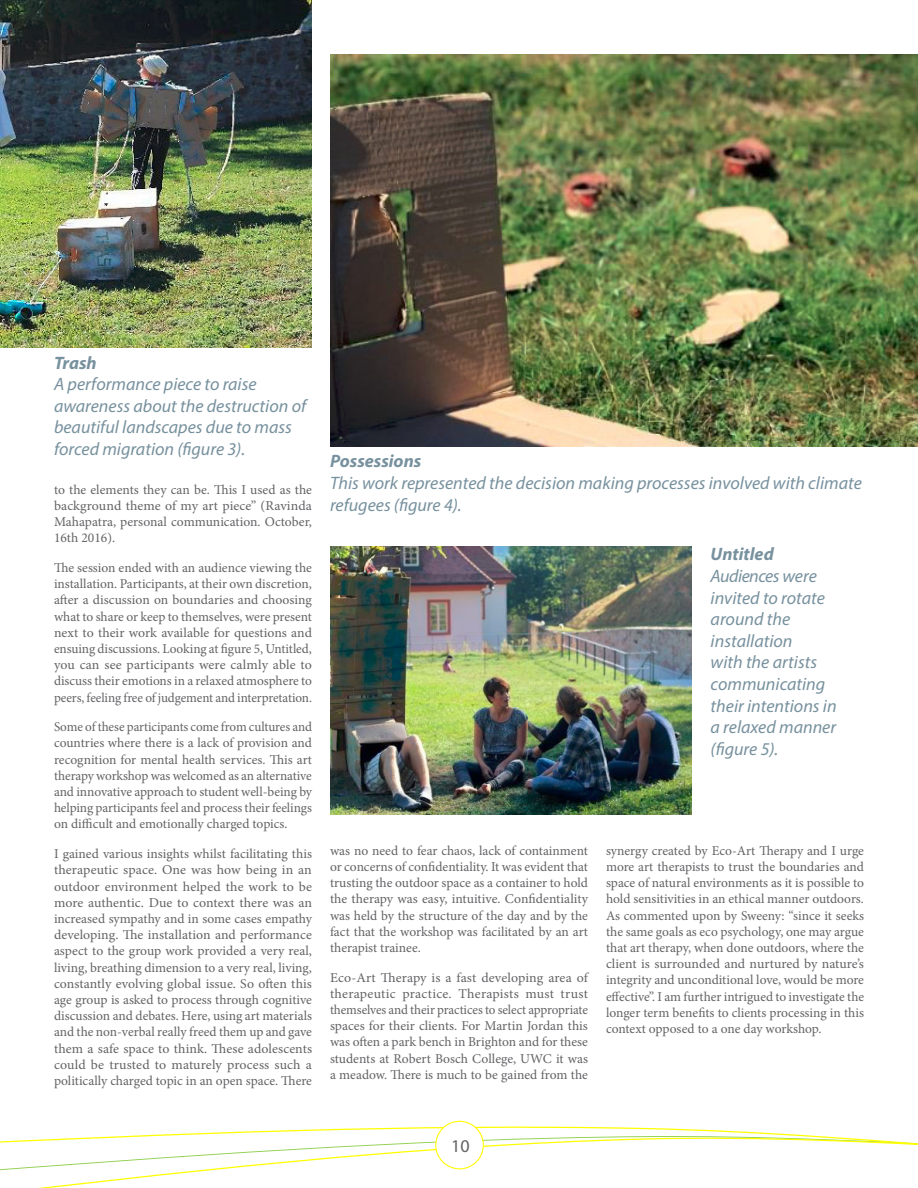
<style>
.page{position:relative;width:918px;height:1188px;background:#fff}
.page>*{position:absolute;margin:0;border:0;box-sizing:border-box;transform-origin:0 0}
.t1{font:italic 18px/21.6px "Myriad Pro";color:#77919e}
.t2{font:italic 700 18px "Myriad Pro";color:#77919e}
.t3{font:18px "Myriad Pro";color:#636366}
.body_text{font:13.5px/16.2px "Minion Pro";letter-spacing:-.005em;color:#636366;text-align:justify}
</style>
<div class="page">
<svg style="left:0;top:1120px;width:918px;height:68px"></svg>
<div style="left:436px;top:1121px;width:47px;height:48px;background:#fff;border-radius:50%"></div>
<div style="left:435px;top:1121px;width:49px;height:48px;border:1px solid #ff0;border-radius:50%"></div>
<img style="left:330px;top:54px;width:588px;height:392px">
<img style="left:0;top:0;width:312px;height:348px">
<img style="left:330px;top:547px;width:362px;height:267px">
<p class="t2" style="left:54px;top:351px;width:44px">Trash</p>
<p class="t1" style="left:54px;top:373px;width:254px">A performance piece to raise awareness about the destruction of beautiful landscapes due to mass forced migration (figure 3).</p>
<p class="t2" style="left:330px;top:450px;width:93px">Possessions</p>
<p class="t1" style="left:330px;top:472px;width:533px">This work represented the decision making processes involved with climate refugees (figure 4).</p>
<p class="t2" style="left:711px;top:543px;width:65px">Untitled</p>
<p class="t1" style="left:711px;top:565px;width:128px">Audiences were invited to rotate around the installation<br>with the artists communicating their intentions in a relaxed manner (figure 5).</p>
<p class="body_text" style="left:54px;top:481px;width:260px">to the elements they can be. This I used as the background theme of my art piece” (Ravinda Mahapatra, personal communication. October, 16th 2016).</p>
<p class="body_text" style="left:54px;top:560px;width:260px">The session ended with an audience viewing the installation. Participants, at their own discretion, after a discussion on boundaries and choosing what to share or keep to themselves, were present next to their work available for questions and ensuing discussions. Looking at figure 5, Untitled, you can see participants were calmly able to discuss their emotions in a relaxed atmosphere to peers, feeling free of judgement and interpretation.</p>
<p class="body_text" style="left:54px;top:719px;width:260px">Some of these participants come from cultures and countries where there is a lack of provision and recognition for mental health services. This art therapy workshop was welcomed as an alternative and innovative approach to student well-being by helping participants feel and process their feelings on difficult and emotionally charged topics.</p>
<p class="body_text" style="left:54px;top:846px;width:260px">I gained various insights whilst facilitating this therapeutic space. One was how being in an outdoor environment helped the work to be more authentic. Due to context there was an increased sympathy and in some cases empathy developing. The installation and performance aspect to the group work provided a very real, living, breathing dimension to a very real, living, constantly evolving global issue. So often this age group is asked to process through cognitive discussion and debates. Here, using art materials and the non-verbal really freed them up and gave them a safe space to think. These adolescents could be trusted to maturely process such a politically charged topic in an open space. There</p>
<p class="body_text" style="left:330px;top:842px;width:260px">was no need to fear chaos, lack of containment or concerns of confidentiality. It was evident that trusting the outdoor space as a container to hold the therapy was easy, intuitive. Confidentiality was held by the structure of the day and by the fact that the workshop was facilitated by an art therapist trainee.</p>
<p class="body_text" style="left:606px;top:842px;width:260px">synergy created by Eco-Art Therapy and I urge more art therapists to trust the boundaries and space of natural environments as it is possible to hold sensitivities in an ethical manner outdoors.<br>As commented upon by Sweeny: “since it seeks the same goals as eco psychology, one may argue that art therapy, when done outdoors, where the client is surrounded and nurtured by nature’s integrity and unconditional love, would be more effective”. I am further intrigued to investigate the longer term benefits to clients processing in this context opposed to a one day workshop.</p>
<p class="body_text" style="left:330px;top:969px;width:260px">Eco-Art Therapy is a fast developing area of therapeutic practice. Therapists must trust themselves and their practices to select appropriate spaces for their clients. For Martin Jordan this was often a park bench in Brighton and for these students at Robert Bosch College, UWC it was a meadow. There is much to be gained from the</p>
<p class="t3" style="left:451px;top:1135px;width:20px">10</p>
</div>
